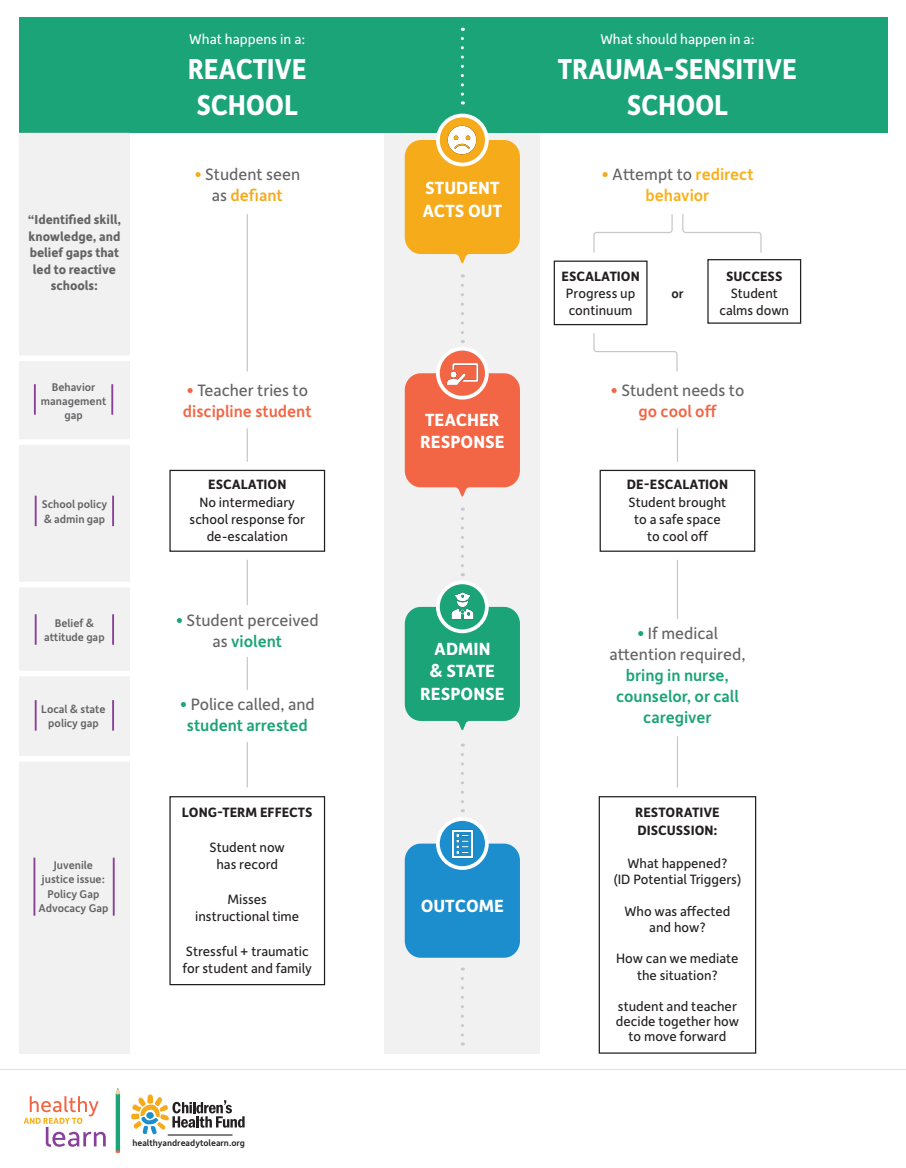
<style>
.page{position:relative;width:906px;height:1168px;background:#fff}
.page>*{position:absolute;margin:0;border:0;box-sizing:border-box;transform-origin:0 0}
.t1{font:700 30.62px/36.8px "Depot New";letter-spacing:-.01em;color:#fff;text-align:center;scale:.93 1}
.t2{font:700 18.75px "Depot New";color:#fff}
.t3{font:17.5px "Depot New";color:#636366}
.t4{font:500 17.5px/21px "Depot New";color:#1ba477;text-align:center}
.t5{font:500 17.5px "Depot New";color:#f26645}
.t6{font:500 17.5px "Depot New";color:#f6ab1b}
.t7{font:500 17.5px "Depot New";color:#faaf18}
.t8{font:15px "Depot New";color:#fff}
.t9{font:14.38px/15px "Depot New";color:#231f20;text-align:center}
.t10{font:700 14.38px/17.2px "Depot New";color:#231f20}
.t11{font:700 13.75px/16.5px "Depot New";color:#636366;text-align:center}
.t12{font:500 13.75px "Depot New";color:#231f20}
.t13{font:500 11.88px/14.2px "Depot New";color:#636366;text-align:center}
.t14{font:500 9.5px "Depot New";color:#231f20}
.s1{color:#f6ab1b}
.s2{font-weight:400;color:#636366}
.s3{color:#f26645}
.s4{color:#1ba477}
.s5{font-weight:500;color:#faaf18}
.s6{font-weight:400}
</style>
<div class="page">
<div style="left:384px;top:109px;width:156px;height:944px;background:#f1f1f1"></div>
<div style="left:553px;top:260px;width:94px;height:65px;border:1px solid #231f20"></div>
<div style="left:19px;top:17px;width:868px;height:115px;background:#1ba477"></div>
<div style="left:19px;top:132px;width:111px;height:921px;background:#f1f1f1"></div>
<svg style="left:405px;top:140px;width:115px;height:123px;background:#f5b12f"></svg>
<svg style="left:405px;top:373px;width:115px;height:124px;background:#f17457"></svg>
<svg style="left:405px;top:606px;width:115px;height:124px;background:#30ab83"></svg>
<div style="left:405px;top:843px;width:115px;height:114px;background:#1c8ece;border-radius:16px"></div>
<svg style="left:24px;top:1096px;width:82px;height:50px"></svg>
<svg style="left:116px;top:1088px;width:4px;height:64px"></svg>
<svg style="left:131px;top:1094px;width:114px;height:40px"></svg>
<hr style="left:168px;top:1134px;width:64px;height:1px;background:#040503">
<svg style="left:438px;top:115px;width:49px;height:49px"></svg>
<div style="left:436px;top:114px;width:53px;height:52px;border:4px solid #fff;border-radius:50%"></div>
<svg style="left:438px;top:348px;width:49px;height:49px"></svg>
<div style="left:436px;top:347px;width:53px;height:52px;border:4px solid #fff;border-radius:50%"></div>
<svg style="left:438px;top:582px;width:49px;height:49px"></svg>
<div style="left:436px;top:580px;width:53px;height:53px;border:4px solid #fff;border-radius:50%"></div>
<svg style="left:438px;top:818px;width:49px;height:49px"></svg>
<div style="left:436px;top:817px;width:53px;height:52px;border:4px solid #fff;border-radius:50%"></div>
<svg style="left:461px;top:285px;width:3px;height:58px"></svg>
<svg style="left:461px;top:38px;width:3px;height:66px"></svg>
<svg style="left:461px;top:518px;width:3px;height:58px"></svg>
<svg style="left:461px;top:754px;width:3px;height:58px"></svg>
<svg style="left:461px;top:978px;width:3px;height:67px"></svg>
<div style="left:707px;top:259px;width:94px;height:65px;border:1px solid #231f20"></div>
<div style="left:599px;top:469px;width:156px;height:82px;border:1px solid #231f20"></div>
<div style="left:598px;top:796px;width:158px;height:257px;border:1px solid #231f20"></div>
<div style="left:169px;top:796px;width:156px;height:189px;border:1px solid #231f20"></div>
<div style="left:169px;top:469px;width:156px;height:82px;border:1px solid #231f20"></div>
<svg style="left:593px;top:214px;width:80px;height:39px"></svg>
<svg style="left:682px;top:214px;width:80px;height:39px"></svg>
<svg style="left:593px;top:333px;width:85px;height:39px"></svg>
<hr style="left:247px;top:214px;width:1px;height:157px;background:#c7c8ca">
<hr style="left:247px;top:428px;width:1px;height:33px;background:#c7c8ca">
<hr style="left:247px;top:742px;width:1px;height:45px;background:#c7c8ca">
<hr style="left:247px;top:559px;width:1px;height:46px;background:#c7c8ca">
<hr style="left:247px;top:656px;width:1px;height:34px;background:#c7c8ca">
<hr style="left:677px;top:428px;width:1px;height:33px;background:#c7c8ca">
<hr style="left:677px;top:559px;width:1px;height:60px;background:#c7c8ca">
<hr style="left:677px;top:736px;width:1px;height:51px;background:#c7c8ca">
<hr style="left:112px;top:495px;width:2px;height:31px;background:#884098">
<hr style="left:111px;top:384px;width:2px;height:30px;background:#884098">
<hr style="left:112px;top:614px;width:2px;height:30px;background:#884098">
<hr style="left:112px;top:700px;width:2px;height:30px;background:#884098">
<hr style="left:113px;top:857px;width:2px;height:58px;background:#884098">
<hr style="left:35px;top:495px;width:2px;height:31px;background:#884098">
<hr style="left:34px;top:384px;width:2px;height:30px;background:#884098">
<hr style="left:35px;top:614px;width:2px;height:30px;background:#884098">
<hr style="left:35px;top:700px;width:2px;height:30px;background:#884098">
<hr style="left:33px;top:857px;width:2px;height:58px;background:#884098">
<div style="left:16px;top:355px;width:116px;height:6px;background:#fff"></div>
<div style="left:14px;top:439px;width:116px;height:6px;background:#fff"></div>
<div style="left:16px;top:581px;width:116px;height:6px;background:#fff"></div>
<div style="left:14px;top:670px;width:116px;height:6px;background:#fff"></div>
<div style="left:16px;top:756px;width:116px;height:5px;background:#fff"></div>
<img style="left:445px;top:123px;width:35px;height:34px">
<img style="left:445px;top:359px;width:34px;height:29px">
<img style="left:449px;top:591px;width:26px;height:32px">
<img style="left:447px;top:827px;width:30px;height:33px">
<hr style="left:0;top:1068px;width:906px;height:1px;background:#c7c8ca">
<p class="t11" style="left:28px;top:211px;width:95px">“Identified skill, knowledge, and belief gaps that led to reactive schools:</p>
<p class="t13" style="left:41px;top:379px;width:67px">Behavior management gap</p>
<p class="t13" style="left:42px;top:496px;width:67px">School policy</p>
<p class="t13" style="left:44px;top:511px;width:63px">&amp; admin gap</p>
<p class="t13" style="left:55px;top:615px;width:41px">Belief &amp;</p>
<p class="t13" style="left:44px;top:629px;width:62px">attitude gap</p>
<p class="t13" style="left:41px;top:701px;width:66px">Local &amp; state</p>
<p class="t13" style="left:48px;top:715px;width:52px">policy gap</p>
<p class="t13" style="left:54px;top:857px;width:41px">Juvenile</p>
<p class="t13" style="left:42px;top:871px;width:64px">justice issue:</p>
<p class="t13" style="left:48px;top:886px;width:53px">Policy Gap</p>
<p class="t13" style="left:38px;top:900px;width:72px">Advocacy Gap</p>
<p class="t8" style="left:189px;top:30px;width:117px">What happens in a:</p>
<p class="t8" style="left:600px;top:30px;width:156px">What should happen in a:</p>
<p class="t1" style="left:188px;top:49px;width:129px">REACTIVE</p>
<p class="t1" style="left:196px;top:85px;width:111px">SCHOOL</p>
<p class="t3" style="left:194px;top:162px;width:107px"><span class="s1">•</span> Student seen</p>
<p class="t6" style="left:212px;top:183px;width:72px"><span class="s2">as</span> defiant</p>
<p class="t3" style="left:186px;top:378px;width:123px"><span class="s3">•</span> Teacher tries to</p>
<p class="t5" style="left:183px;top:399px;width:130px">discipline student</p>
<p class="t10" style="left:208px;top:475px;width:80px">ESCALATION</p>
<p class="t9" style="left:199px;top:493px;width:97px">No intermediary</p>
<p class="t9" style="left:190px;top:511px;width:117px">school response for</p>
<p class="t9" style="left:207px;top:528px;width:83px">de-escalation</p>
<p class="t3" style="left:176px;top:608px;width:144px"><span class="s4">•</span> Student perceived</p>
<p class="t4" style="left:212px;top:629px;width:71px"><span class="s2">as</span> violent</p>
<p class="t3" style="left:180px;top:692px;width:136px"><span class="s4">•</span> Police called, and</p>
<p class="t4" style="left:187px;top:713px;width:122px">student arrested</p>
<p class="t10" style="left:182px;top:803px;width:132px">LONG-TERM EFFECTS</p>
<p class="t9" style="left:210px;top:839px;width:77px">Student now</p>
<p class="t9" style="left:216px;top:856px;width:63px">has record</p>
<p class="t9" style="left:227px;top:890px;width:41px">Misses</p>
<p class="t9" style="left:195px;top:908px;width:106px">instructional time</p>
<p class="t9" style="left:186px;top:942px;width:124px">Stressful + traumatic</p>
<p class="t9" style="left:182px;top:959px;width:131px">for student and family</p>
<p class="t2" style="left:425px;top:176px;width:76px">STUDENT</p>
<p class="t2" style="left:422px;top:198px;width:81px">ACTS OUT</p>
<p class="t2" style="left:425px;top:407px;width:76px">TEACHER</p>
<p class="t2" style="left:420px;top:430px;width:86px">RESPONSE</p>
<p class="t2" style="left:434px;top:636px;width:58px">ADMIN</p>
<p class="t2" style="left:429px;top:658px;width:67px">&amp; STATE</p>
<p class="t2" style="left:420px;top:681px;width:86px">RESPONSE</p>
<p class="t2" style="left:421px;top:893px;width:85px">OUTCOME</p>
<p class="t1" style="left:558px;top:49px;width:258px">TRAUMA-SENSITIVE<br>SCHOOL</p>
<p class="t3" style="left:601px;top:162px;width:154px"><span class="s1">•</span> Attempt to <span class="s5">redirect</span></p>
<p class="t7" style="left:645px;top:183px;width:65px">behavior</p>
<p class="t10" style="left:561px;top:266px;width:80px">ESCALATION</p>
<p class="t9" style="left:566px;top:285px;width:71px">Progress up</p>
<p class="t9" style="left:568px;top:302px;width:65px">continuum</p>
<p class="t12" style="left:671px;top:284px;width:14px">or</p>
<p class="t10" style="left:726px;top:266px;width:58px">SUCCESS</p>
<p class="t9" style="left:730px;top:285px;width:49px">Student</p>
<p class="t9" style="left:719px;top:302px;width:71px">calms down</p>
<p class="t3" style="left:610px;top:378px;width:135px"><span class="s3">•</span> Student needs to</p>
<p class="t5" style="left:638px;top:399px;width:80px">go cool off</p>
<p class="t10" style="left:627px;top:475px;width:103px">DE-ESCALATION</p>
<p class="t9" style="left:628px;top:493px;width:99px">Student brought</p>
<p class="t9" style="left:634px;top:511px;width:88px">to a safe space</p>
<p class="t9" style="left:647px;top:528px;width:63px">to cool off</p>
<p class="t4" style="left:609px;top:622px;width:138px"><span class="s6">•</span> <span class="s2">If medical attention required, </span>bring in nurse, counselor, or call caregiver</p>
<p class="t10" style="left:635px;top:803px;width:86px">RESTORATIVE<br>DISCUSSION:</p>
<p class="t9" style="left:627px;top:855px;width:101px">What happened?</p>
<p class="t9" style="left:613px;top:871px;width:130px">(ID Potential Triggers)</p>
<p class="t9" style="left:624px;top:902px;width:107px">Who was affected</p>
<p class="t9" style="left:649px;top:919px;width:58px">and how?</p>
<p class="t9" style="left:616px;top:950px;width:124px">How can we mediate</p>
<p class="t9" style="left:637px;top:966px;width:82px">the situation?</p>
<p class="t9" style="left:616px;top:997px;width:125px">student and teacher decide together how to move forward</p>
<p class="t14" style="left:132px;top:1136px;width:114px">healthyandreadytolearn.org</p>
</div>
